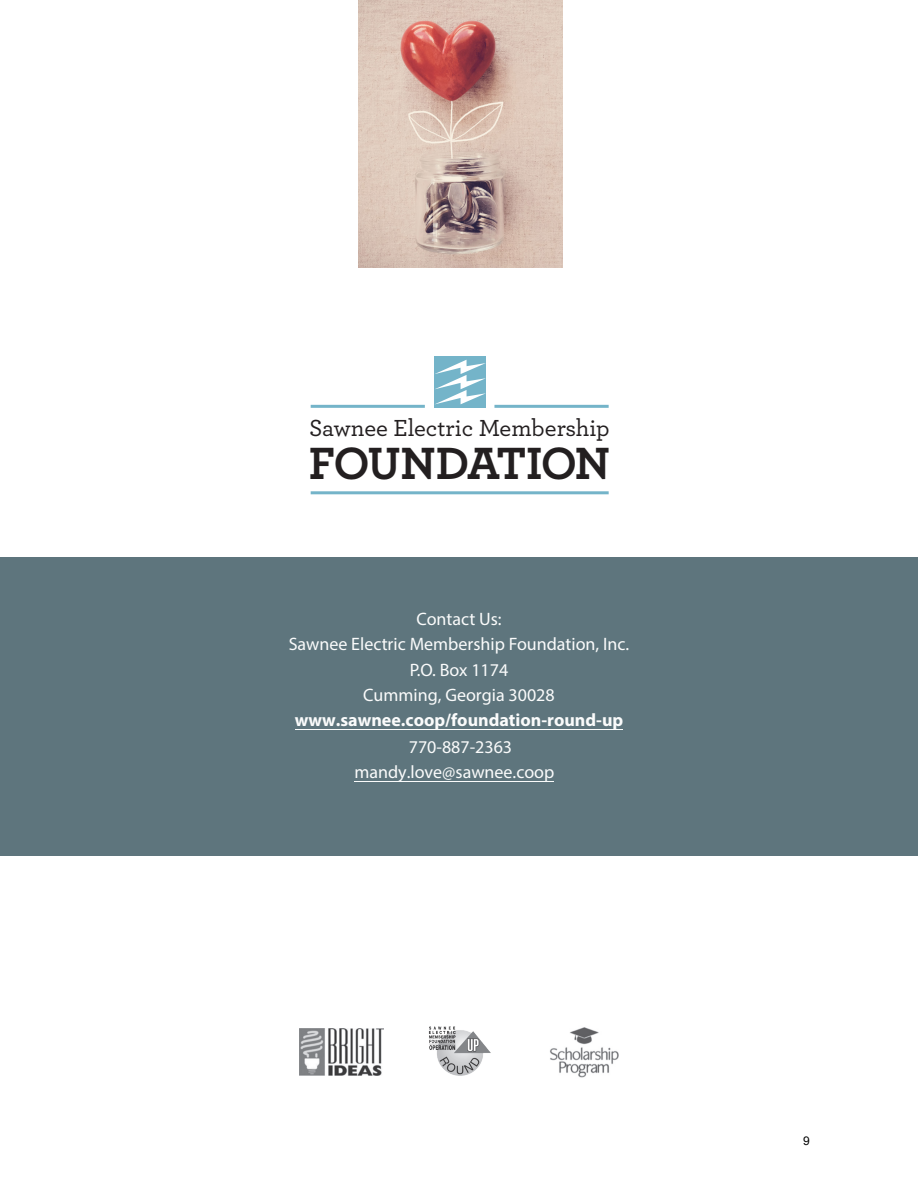
<style>
.page{position:relative;width:918px;height:1188px;background:#fff}
.page>*{position:absolute;margin:0;border:0;box-sizing:border-box;transform-origin:0 0}
.t1{font:700 47.4px "Archer Pro";letter-spacing:-.04em;color:#231f20}
.t2{font:500 24.45px "Archer Pro";color:#231f20}
.t3{font:18px/25.3px "Myriad Pro";color:#fafbfb;text-align:center}
.t4{font:12px "Arial";color:#000}
.s1{font-weight:700}
</style>
<div class="page">
<div style="left:0;top:557px;width:918px;height:298px;background:#5e757d"></div>
<div style="left:434px;top:356px;width:52px;height:52px;background:#74b4c9"></div>
<svg style="left:435px;top:360px;width:51px;height:44px"></svg>
<hr style="left:311px;top:491px;width:298px;height:3px;background:#74b4c9">
<hr style="left:311px;top:405px;width:114px;height:3px;background:#74b4c9">
<hr style="left:494px;top:405px;width:115px;height:3px;background:#74b4c9">
<img style="left:428px;top:1026px;width:63px;height:50px">
<img style="left:300px;top:1028px;width:84px;height:48px">
<img style="left:550px;top:1027px;width:68px;height:51px">
<img style="left:358px;top:0;width:204px;height:268px">
<hr style="left:295px;top:729px;width:328px;height:1px;background:#fafbfb">
<hr style="left:355px;top:781px;width:199px;height:1px;background:#fafbfb">
<p class="t2" style="left:309px;top:410px;width:302px">Sawnee Electric Membership</p>
<p class="t1" style="left:309px;top:426px;width:303px">FOUNDATION</p>
<p class="t3" style="left:289px;top:606px;width:342px">Contact Us:<br>Sawnee Electric Membership Foundation, Inc.<br>P.O. Box 1174<br>Cumming, Georgia 30028 <span class="s1">www.sawnee.coop/foundation-round-up</span></p>
<p class="t3" style="left:354px;top:733px;width:201px;text-align:left;text-indent:54px">770-887-2363 mandy.love@sawnee.coop</p>
<p class="t4" style="left:803px;top:1132px;width:8px">9</p>
</div>
